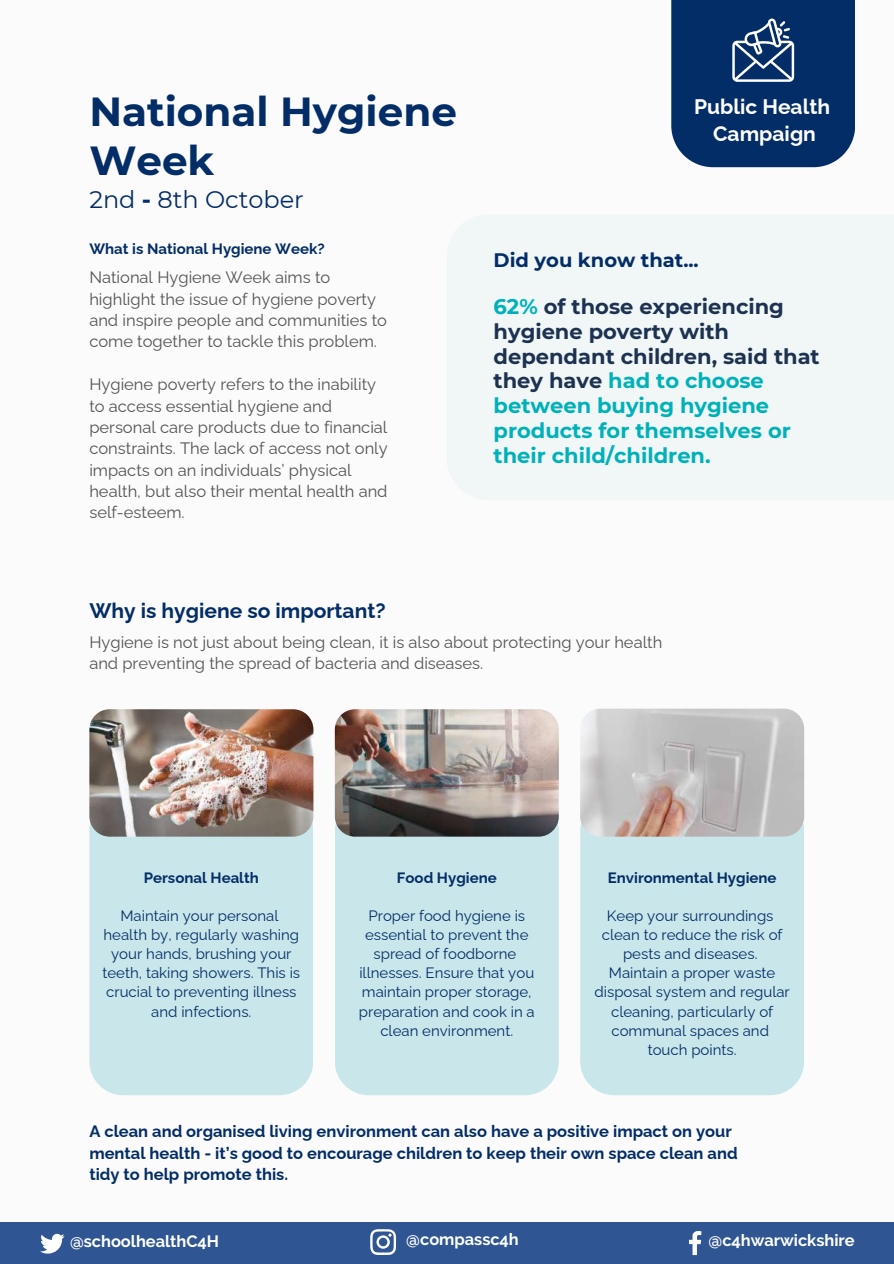
<style>
.page{position:relative;width:894px;height:1264px;background:#fff}
.page>*{position:absolute;margin:0;border:0;box-sizing:border-box;transform-origin:0 0}
.t1{font:700 40.5px/48.3px "Montserrat";color:#032d66}
.t2{font:24px "Montserrat";color:#032d66}
.t3{font:700 21px/24.8px "Montserrat";color:#00b1ba}
.t4{font:700 21px "Raleway";color:#032d66}
.t5{font:700 21px/27px "Raleway";color:#fff;text-align:center}
.t6{font:700 19.5px "Montserrat";color:#032d66}
.t7{font:16.5px/21.3px "Raleway";color:#545454}
.t8{font:700 16.5px/21.3px "Raleway";color:#032d66}
.t9{font:700 16.35px "Raleway";color:#fff}
.t10{font:15px/19.2px "Raleway";color:#032d66;text-align:center}
.t11{font:700 15px "Raleway";color:#032d66}
.s1{font-weight:700}
.s2{color:#1d3251}
</style>
<div class="page">
<div style="left:0;top:0;width:893px;height:1263px;background:#f8f8f8"></div>
<div style="left:0;top:1222px;width:893px;height:41px;background:#2f5592"></div>
<svg style="left:40px;top:1233px;width:24px;height:20px"></svg>
<svg style="left:689px;top:1231px;width:12px;height:23px"></svg>
<svg style="left:370px;top:1229px;width:26px;height:25px"></svg>
<svg style="left:671px;top:0;width:183px;height:167px;background:#123a6f"></svg>
<div style="left:89px;top:797px;width:224px;height:298px;background:#c9e7eb;border-radius:34px"></div>
<div style="left:335px;top:797px;width:223px;height:298px;background:#c9e7eb;border-radius:34px"></div>
<div style="left:580px;top:797px;width:224px;height:298px;background:#c9e7eb;border-radius:34px"></div>
<img style="left:89px;top:709px;width:224px;height:127px;border-radius:20px">
<img style="left:335px;top:709px;width:223px;height:127px;border-radius:20px">
<img style="left:580px;top:708px;width:224px;height:128px;border-radius:20px">
<h1 class="t1" style="left:89px;top:88px;width:369px">National Hygiene<br>Week</h1>
<h2 class="t2" style="left:89px;top:184px;width:216px">2nd <span class="s1">-</span> 8th October</h2>
<p class="t11" style="left:89px;top:240px;width:237px">What is National Hygiene Week?</p>
<p class="t7" style="left:89px;top:267px;width:299px">National Hygiene Week aims to highlight the issue of hygiene poverty and inspire people and communities to come together to tackle this problem.</p>
<p class="t7" style="left:89px;top:374px;width:300px">Hygiene poverty refers to the inability to access essential hygiene and personal care products due to financial constraints. The lack of access not only impacts on an individuals’ physical health, but also their mental health and self-esteem.</p>
<p class="t5" style="left:694px;top:93px;width:137px">Public Health<br>Campaign</p>
<p class="t6" style="left:493px;top:248px;width:206px">Did you know that...</p>
<p class="t3" style="left:493px;top:294px;width:327px">62% <span class="s2">of those experiencing hygiene poverty with dependant children, said that they have</span> had to choose between buying hygiene products for themselves or their child/children.</p>
<p class="t4" style="left:89px;top:598px;width:298px">Why is hygiene so important?</p>
<p class="t7" style="left:89px;top:631px;width:574px">Hygiene is not just about being clean, it is also about protecting your health and preventing the spread of bacteria and diseases.</p>
<p class="t11" style="left:144px;top:868px;width:116px">Personal Health</p>
<p class="t10" style="left:102px;top:905px;width:199px">Maintain your personal health by, regularly washing your hands, brushing your teeth, taking showers. This is crucial to preventing illness and infections.</p>
<p class="t11" style="left:397px;top:868px;width:101px">Food Hygiene</p>
<p class="t10" style="left:359px;top:905px;width:177px">Proper food hygiene is essential to prevent the spread of foodborne illnesses. Ensure that you maintain proper storage, preparation and cook in a clean environment.</p>
<p class="t11" style="left:607px;top:868px;width:170px">Environmental Hygiene</p>
<p class="t10" style="left:594px;top:905px;width:197px">Keep your surroundings clean to reduce the risk of pests and diseases.<br>Maintain a proper waste disposal system and regular cleaning, particularly of communal spaces and touch points.</p>
<p class="t8" style="left:89px;top:1120px;width:649px">A clean and organised living environment can also have a positive impact on your mental health - it’s good to encourage children to keep their own space clean and tidy to help promote this.</p>
<p class="t9" style="left:70px;top:1231px;width:150px">@schoolhealthC4H</p>
<p class="t9" style="left:406px;top:1229px;width:114px">@compassc4h</p>
<p class="t9" style="left:708px;top:1230px;width:148px">@c4hwarwickshire</p>
</div>
